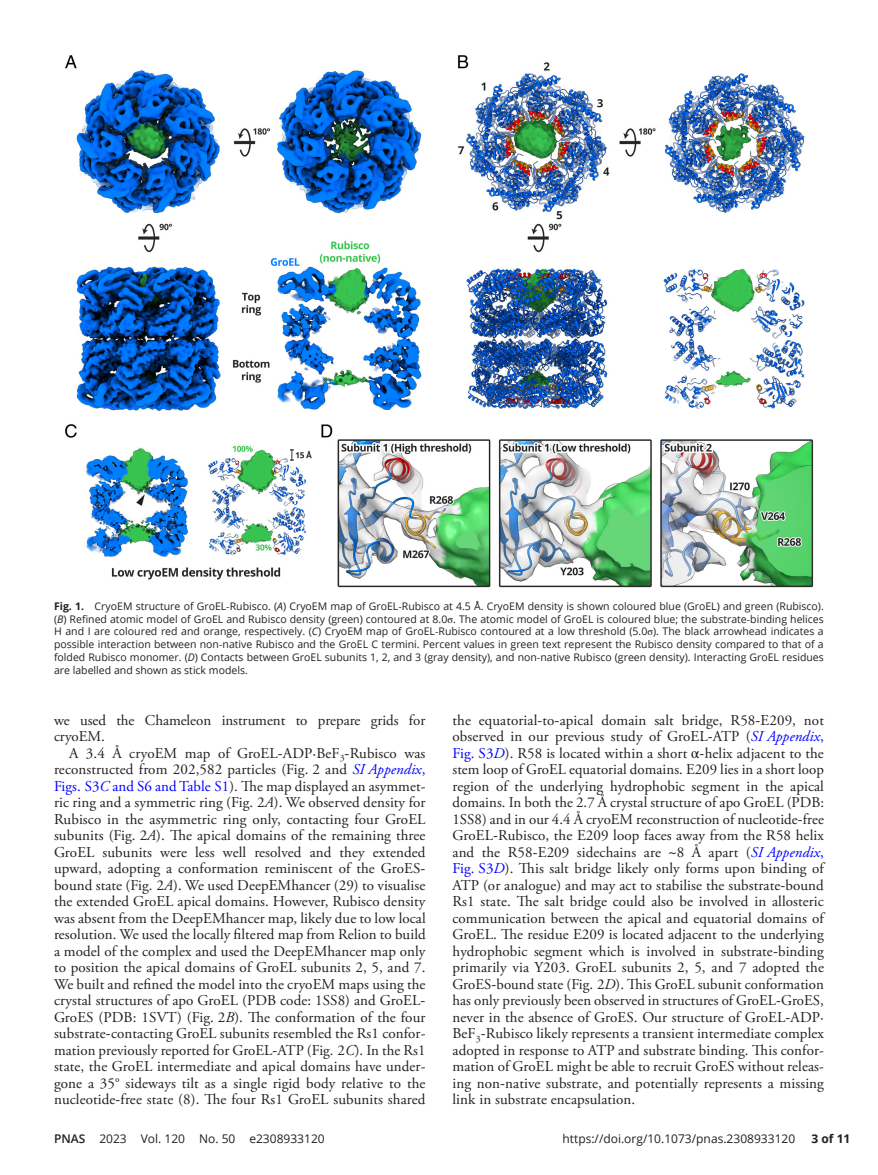
<style>
.page{position:relative;width:878px;height:1175px;background:#fff}
.page>*{position:absolute;margin:0;border:0;box-sizing:border-box;transform-origin:0 0}
.t1{font:15px/16.5px "Adobe Garamond Pro";letter-spacing:.005em;color:#231f20;text-align:justify}
.t2{font:12px "Open Sans";color:#231f20}
.t3{font:700 12px "Open Sans";color:#231f20}
.t4{font:10.5px/12.8px "Open Sans";color:#231f20;text-align:justify}
.s1{font-weight:700}
.s2{font-family:"STIX"}
.s3{font-style:italic}
.s4{font-style:italic;color:#00f}
.s5{color:#00f}
.s6{font-weight:600}
</style>
<div class="page">
<img style="left:65px;top:55px;width:748px;height:532px">
<p class="t4" style="left:54px;top:599px;width:771px"><span class="s1">Fig. 1.</span> CryoEM structure of GroEL<span class="s2">-</span>Rubisco. (<span class="s3">A</span>) CryoEM map of GroEL<span class="s2">-</span>Rubisco at 4.5 Å. CryoEM density is shown coloured blue (GroEL) and green (Rubisco). (<span class="s3">B</span>) Refined atomic model of GroEL and Rubisco density (green) contoured at 8.0<span class="s2">σ</span>. The atomic model of GroEL is coloured blue; the substrate<span class="s2">-</span>binding helices H and I are coloured red and orange, respectively. (<span class="s3">C</span>) CryoEM map of GroEL<span class="s2">-</span>Rubisco contoured at a low threshold (5.0<span class="s2">σ</span>). The black arrowhead indicates a possible interaction between non<span class="s2">-</span>native Rubisco and the GroEL C termini. Percent values in green text represent the Rubisco density compared to that of a folded Rubisco monomer. (<span class="s3">D</span>) Contacts between GroEL subunits 1, 2, and 3 (gray density), and non<span class="s2">-</span>native Rubisco (green density). Interacting GroEL residues are labelled and shown as stick models.</p>
<p class="t1" style="left:54px;top:712px;width:373px">we used the Chameleon instrument to prepare grids for cryoEM.</p>
<p class="t1" style="left:54px;top:745px;width:373px;text-indent:15px">A 3.4 Å cryoEM map of GroEL<span class="s2">-</span>ADP·BeF<sub>3</sub><span class="s2">-</span>Rubisco was reconstructed from 202,582 particles (Fig. 2 and <span class="s4">SI Appendix</span><span class="s5">, Figs. S3</span><span class="s4">C</span> <span class="s5">and S6 and Table S1</span>). The map displayed an asymmet&shy;ric ring and a symmetric ring (Fig. 2<span class="s3">A</span>). We observed density for Rubisco in the asymmetric ring only, contacting four GroEL subunits (Fig. 2<span class="s3">A</span>). The apical domains of the remaining three GroEL subunits were less well resolved and they extended upward, adopting a conformation reminiscent of the GroES&shy;bound state (Fig. 2<span class="s3">A</span>). We used DeepEMhancer (29) to visualise the extended GroEL apical domains. However, Rubisco density was absent from the DeepEMhancer map, likely due to low local resolution. We used the locally filtered map from Relion to build a model of the complex and used the DeepEMhancer map only to position the apical domains of GroEL subunits 2, 5, and 7.<br>We built and refined the model into the cryoEM maps using the crystal structures of apo GroEL (PDB code: 1SS8) and GroEL<span class="s2">-</span>GroES (PDB: 1SVT) (Fig. 2<span class="s3">B</span>). The conformation of the four substrate<span class="s2">-</span>contacting GroEL subunits resembled the Rs1 confor&shy;mation previously reported for GroEL<span class="s2">-</span>ATP (Fig. 2<span class="s3">C</span>). In the Rs1 state, the GroEL intermediate and apical domains have under&shy;gone a 35° sideways tilt as a single rigid body relative to the nucleotide<span class="s2">-</span>free state (8). The four Rs1 GroEL subunits shared</p>
<p class="t1" style="left:452px;top:712px;width:373px">the equatorial<span class="s2">-</span>to<span class="s2">-</span>apical domain salt bridge, R58<span class="s2">-</span>E209, not observed in our previous study of GroEL<span class="s2">-</span>ATP (<span class="s4">SI Appendix</span><span class="s5">, Fig. S3</span><span class="s4">D</span>). R58 is located within a short <span class="s2">α-</span>helix adjacent to the stem loop of GroEL equatorial domains. E209 lies in a short loop region of the underlying hydrophobic segment in the apical domains. In both the 2.7 Å crystal structure of apo GroEL (PDB:<br>1SS8) and in our 4.4 Å cryoEM reconstruction of nucleotide<span class="s2">-</span>free GroEL<span class="s2">-</span>Rubisco, the E209 loop faces away from the R58 helix and the R58<span class="s2">-</span>E209 sidechains are <span class="s2">~</span>8 Å apart (<span class="s4">SI Appendix</span><span class="s5">, Fig. S3</span><span class="s4">D</span>). This salt bridge likely only forms upon binding of ATP (or analogue) and may act to stabilise the substrate<span class="s2">-</span>bound Rs1 state. The salt bridge could also be involved in allosteric communication between the apical and equatorial domains of GroEL. The residue E209 is located adjacent to the underlying hydrophobic segment which is involved in substrate<span class="s2">-</span>binding primarily via Y203. GroEL subunits 2, 5, and 7 adopted the GroES<span class="s2">-</span>bound state (Fig. 2<span class="s3">D</span>). This GroEL subunit conformation has only previously been observed in structures of GroEL<span class="s2">-</span>GroES, never in the absence of GroES. Our structure of GroEL<span class="s2">-</span>ADP· BeF<sub>3</sub><span class="s2">-</span>Rubisco likely represents a transient intermediate complex adopted in response to ATP and substrate binding. This confor&shy;mation of GroEL might be able to recruit GroES without releas&shy;ing non<span class="s2">-</span>native substrate, and potentially represents a missing link in substrate encapsulation.</p>
<p class="t2" style="left:54px;top:1130px;width:272px"><span class="s6">PNAS</span> 2023 Vol. 120 No. 50 e2308933120</p>
<p class="t2" style="left:562px;top:1130px;width:234px">https://doi.org/10.1073/pnas.2308933120</p>
<p class="t3" style="left:811px;top:1130px;width:40px">3 of 11</p>
</div>
